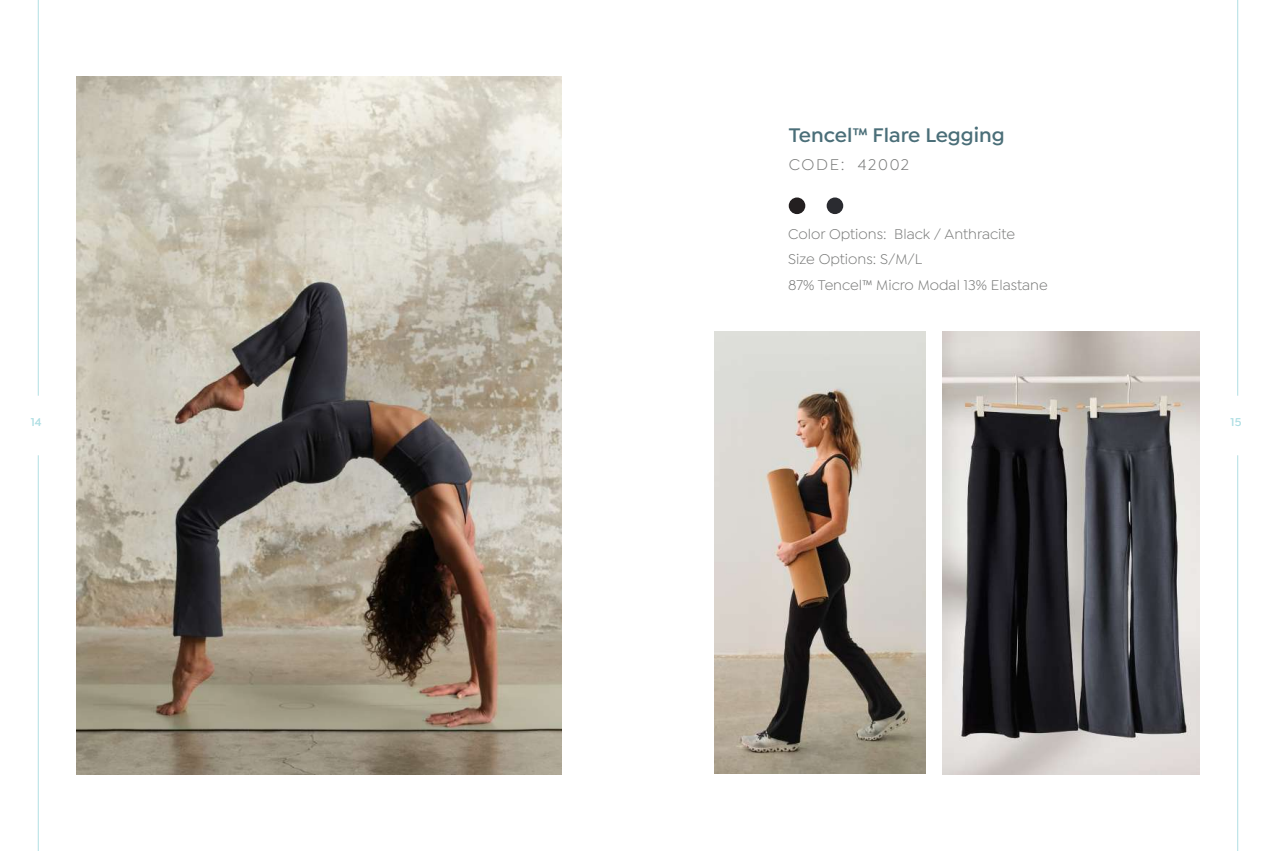
<style>
.page{position:relative;width:1276px;height:851px;background:#fff}
.page>*{position:absolute;margin:0;border:0;box-sizing:border-box;transform-origin:0 0}
.t1{font:600 21px "Isidora Sans";color:#4a6e78}
.t2{font:16.5px "Isidora Sans";letter-spacing:.1em;color:#777877}
.t3{font:15px/25.5px "Isidora Sans";color:#777877}
.t4{font:600 12px "Isidora Sans";color:#aedee3}
</style>
<div class="page">
<hr style="left:38px;top:0;width:1px;height:395px;background:#b1dfe3">
<hr style="left:38px;top:455px;width:1px;height:395px;background:#b1dfe3">
<hr style="left:1237px;top:0;width:1px;height:395px;background:#b1dfe3">
<hr style="left:1237px;top:455px;width:1px;height:395px;background:#b1dfe3">
<img style="left:77px;top:77px;width:484px;height:697px">
<div style="left:826px;top:197px;width:17px;height:17px;background:#2a2b30;border-radius:50%"></div>
<div style="left:788px;top:197px;width:17px;height:17px;background:#231f20;border-radius:50%"></div>
<img style="left:943px;top:332px;width:256px;height:442px">
<img style="left:715px;top:332px;width:211px;height:441px">
<h1 class="t1" style="left:788px;top:123px;width:218px">Tencel™ Flare Legging</h1>
<p class="t2" style="left:788px;top:155px;width:122px">CODE: 42002</p>
<p class="t3" style="left:788px;top:221px;width:261px">Color Options: Black / Anthracite<br>Size Options: S/M/L<br>87% Tencel™ Micro Modal 13% Elastane</p>
<p class="t4" style="left:31px;top:414px;width:12px">14</p>
<p class="t4" style="left:1230px;top:414px;width:12px">15</p>
</div>
